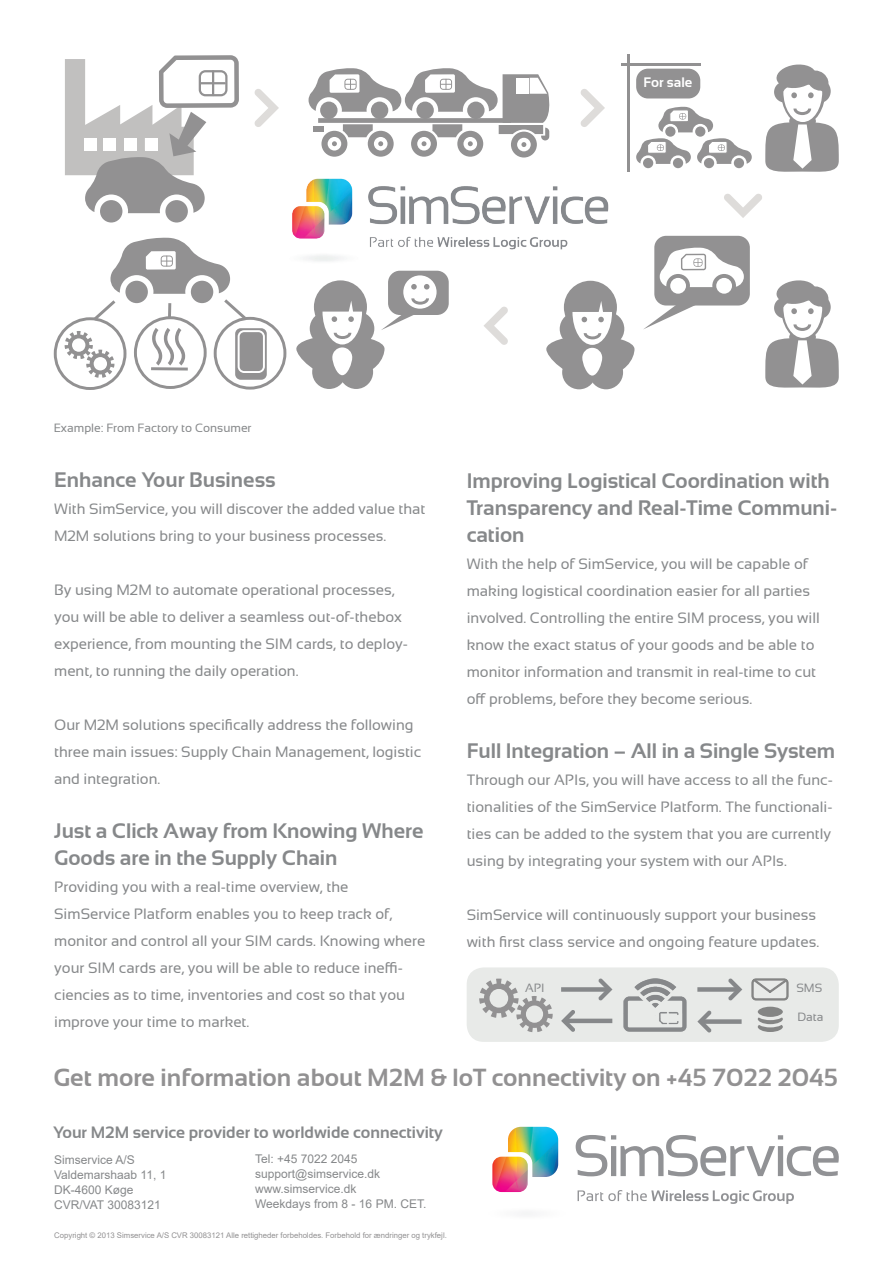
<style>
.page{position:relative;width:893px;height:1263px;background:#fff}
.page>*{position:absolute;margin:0;border:0;box-sizing:border-box;transform-origin:0 0}
.t1{font:700 24.75px "Sansation";color:#929192}
.t2{font:700 21px/27px "Sansation";color:#86888a}
.t3{font:700 16.5px "Sansation";color:#86888a}
.t4{font:15px/27px "Sansation";color:#86888a}
.t5{font:700 13.8px "Sansation";color:#fff}
.t6{font:12px/15px "Arial";color:#86888a}
.t7{font:12px "Sansation";color:#86888a}
.t8{font:7.8px "Arial";color:#929192}
</style>
<div class="page">
<div style="left:467px;top:967px;width:372px;height:75px;background:#e8eae8;border-radius:17px"></div>
<svg style="left:578px;top:1190px;width:216px;height:14px"></svg>
<img style="left:492px;top:1127px;width:66px;height:65px">
<svg style="left:576px;top:1135px;width:263px;height:41px"></svg>
<img style="left:523px;top:1212px;width:8px;height:3px">
<img style="left:292px;top:178px;width:317px;height:83px">
<div style="left:100px;top:200px;width:22px;height:22px;background:#929192;border-radius:50%"></div>
<div style="left:165px;top:200px;width:23px;height:22px;background:#929192;border-radius:50%"></div>
<svg style="left:309px;top:68px;width:241px;height:90px"></svg>
<svg style="left:254px;top:89px;width:25px;height:38px"></svg>
<svg style="left:580px;top:89px;width:25px;height:38px"></svg>
<div style="left:704px;top:158px;width:10px;height:10px;background:#929192;border-radius:50%"></div>
<div style="left:734px;top:158px;width:10px;height:10px;background:#929192;border-radius:50%"></div>
<svg style="left:697px;top:138px;width:55px;height:26px"></svg>
<div style="left:643px;top:158px;width:10px;height:10px;background:#929192;border-radius:50%"></div>
<div style="left:673px;top:158px;width:10px;height:10px;background:#929192;border-radius:50%"></div>
<svg style="left:636px;top:138px;width:55px;height:26px"></svg>
<div style="left:665px;top:126px;width:10px;height:11px;background:#929192;border-radius:50%"></div>
<div style="left:695px;top:126px;width:10px;height:11px;background:#929192;border-radius:50%"></div>
<svg style="left:658px;top:107px;width:55px;height:25px"></svg>
<hr style="left:627px;top:55px;width:3px;height:117px;background:#929192">
<hr style="left:621px;top:63px;width:79px;height:3px;background:#929192">
<div style="left:636px;top:69px;width:64px;height:29px;background:#929192;border-radius:12px"></div>
<div style="left:562px;top:355px;width:34px;height:34px;background:#929192;border-radius:50%"></div>
<div style="left:589px;top:355px;width:34px;height:34px;background:#929192;border-radius:50%"></div>
<div style="left:564px;top:281px;width:53px;height:53px;background:#929192;border-radius:50%"></div>
<svg style="left:546px;top:301px;width:88px;height:77px"></svg>
<svg style="left:724px;top:194px;width:38px;height:24px"></svg>
<svg style="left:484px;top:307px;width:24px;height:38px"></svg>
<div style="left:654px;top:236px;width:96px;height:69px;background:#929192;border-radius:12px"></div>
<div style="left:670px;top:278px;width:16px;height:16px;background:#fff;border-radius:50%"></div>
<div style="left:716px;top:278px;width:16px;height:16px;background:#fff;border-radius:50%"></div>
<svg style="left:644px;top:300px;width:61px;height:29px"></svg>
<svg style="left:660px;top:247px;width:84px;height:40px"></svg>
<svg style="left:765px;top:280px;width:74px;height:108px"></svg>
<div style="left:312px;top:355px;width:34px;height:34px;background:#929192;border-radius:50%"></div>
<div style="left:339px;top:355px;width:34px;height:34px;background:#929192;border-radius:50%"></div>
<div style="left:314px;top:280px;width:53px;height:53px;background:#929192;border-radius:50%"></div>
<svg style="left:65px;top:55px;width:174px;height:158px"></svg>
<svg style="left:765px;top:64px;width:74px;height:108px"></svg>
<div style="left:388px;top:271px;width:61px;height:44px;background:#929192;border-radius:12px"></div>
<div style="left:403px;top:275px;width:34px;height:34px;background:#fff;border-radius:50%"></div>
<svg style="left:411px;top:284px;width:6px;height:5px"></svg>
<svg style="left:424px;top:284px;width:5px;height:5px"></svg>
<svg style="left:296px;top:298px;width:133px;height:79px"></svg>
<svg style="left:54px;top:237px;width:232px;height:153px"></svg>
<img style="left:623px;top:978px;width:64px;height:54px">
<svg style="left:479px;top:978px;width:74px;height:54px"></svg>
<svg style="left:751px;top:978px;width:38px;height:23px"></svg>
<div style="left:702px;top:1019px;width:40px;height:5px;background:#86888a"></div>
<svg style="left:697px;top:1011px;width:14px;height:21px"></svg>
<svg style="left:756px;top:1020px;width:28px;height:13px"></svg>
<div style="left:754px;top:1018px;width:32px;height:17px;border:3px solid #fff;border-radius:50%"></div>
<svg style="left:756px;top:1012px;width:28px;height:14px"></svg>
<div style="left:754px;top:1011px;width:32px;height:16px;border:3px solid #fff;border-radius:50%"></div>
<svg style="left:756px;top:1005px;width:28px;height:13px"></svg>
<div style="left:754px;top:1003px;width:32px;height:17px;border:3px solid #fff;border-radius:50%"></div>
<hr style="left:566px;top:1019px;width:46px;height:4px;background:#86888a">
<svg style="left:561px;top:1010px;width:14px;height:22px"></svg>
<div style="left:561px;top:987px;width:48px;height:5px;background:#86888a"></div>
<svg style="left:598px;top:978px;width:14px;height:22px"></svg>
<div style="left:697px;top:987px;width:41px;height:5px;background:#86888a"></div>
<svg style="left:728px;top:978px;width:14px;height:22px"></svg>
<p class="t5" style="left:643px;top:75px;width:50px">For sale</p>
<p class="t7" style="left:54px;top:421px;width:199px">Example: From Factory to Consumer</p>
<h2 class="t2" style="left:54px;top:466px;width:223px">Enhance Your Business</h2>
<p class="t4" style="left:54px;top:495px;width:373px">With SimService, you will discover the added value that<br>M2M solutions bring to your business processes.</p>
<p class="t4" style="left:54px;top:576px;width:355px">By using M2M to automate operational processes, you will be able to deliver a seamless out-of-thebox experience, from mounting the SIM cards, to deploy&shy;ment, to running the daily operation.</p>
<p class="t4" style="left:54px;top:711px;width:369px">Our M2M solutions specifically address the following three main issues: Supply Chain Management, logistic and integration.</p>
<h2 class="t2" style="left:54px;top:817px;width:371px">Just a Click Away from Knowing Where<br>Goods are in the Supply Chain</h2>
<p class="t4" style="left:54px;top:873px;width:373px">Providing you with a real-time overview, the SimService Platform enables you to keep track of, monitor and control all your SIM cards. Knowing where your SIM cards are, you will be able to reduce ineffi&shy;ciencies as to time, inventories and cost so that you improve your time to market.</p>
<h2 class="t2" style="left:467px;top:467px;width:372px">Improving Logistical Coordination with<br>Transparency and Real-Time Communi&shy;cation</h2>
<p class="t4" style="left:467px;top:550px;width:355px">With the help of SimService, you will be capable of making logistical coordination easier for all parties involved. Controlling the entire SIM process, you will know the exact status of your goods and be able to monitor information and transmit in real-time to cut off problems, before they become serious.</p>
<h2 class="t2" style="left:467px;top:737px;width:370px">Full Integration – All in a Single System</h2>
<p class="t4" style="left:467px;top:766px;width:368px;text-align:justify">Through our APIs, you will have access to all the func&shy;tionalities of the SimService Platform. The functionali&shy;ties can be added to the system that you are currently using by integrating your system with our APIs.</p>
<p class="t4" style="left:467px;top:901px;width:354px">SimService will continuously support your business with first class service and ongoing feature updates.</p>
<p class="t7" style="left:525px;top:981px;width:21px">API</p>
<p class="t7" style="left:796px;top:982px;width:27px">SMS</p>
<p class="t7" style="left:797px;top:1010px;width:28px">Data</p>
<h1 class="t1" style="left:53px;top:1063px;width:786px">Get more information about M2M &amp; IoT connectivity on +45 7022 2045</h1>
<p class="t3" style="left:53px;top:1123px;width:391px">Your M2M service provider to worldwide connectivity</p>
<p class="t6" style="left:54px;top:1152px;width:114px">Simservice A/S<br>Valdemarshaab 11, 1<br>DK-4600 Køge<br>CVR/VAT 30083121</p>
<p class="t6" style="left:255px;top:1151px;width:173px">Tel: +45 7022 2045 support@simservice.dk www.simservice.dk<br>Weekdays from 8 - 16 PM. CET.</p>
<p class="t8" style="left:54px;top:1230px;width:394px">Copyright © 2013 Simservice A/S CVR 30083121 Alle rettigheder forbeholdes. Forbehold for ændringer og trykfejl.</p>
</div>
